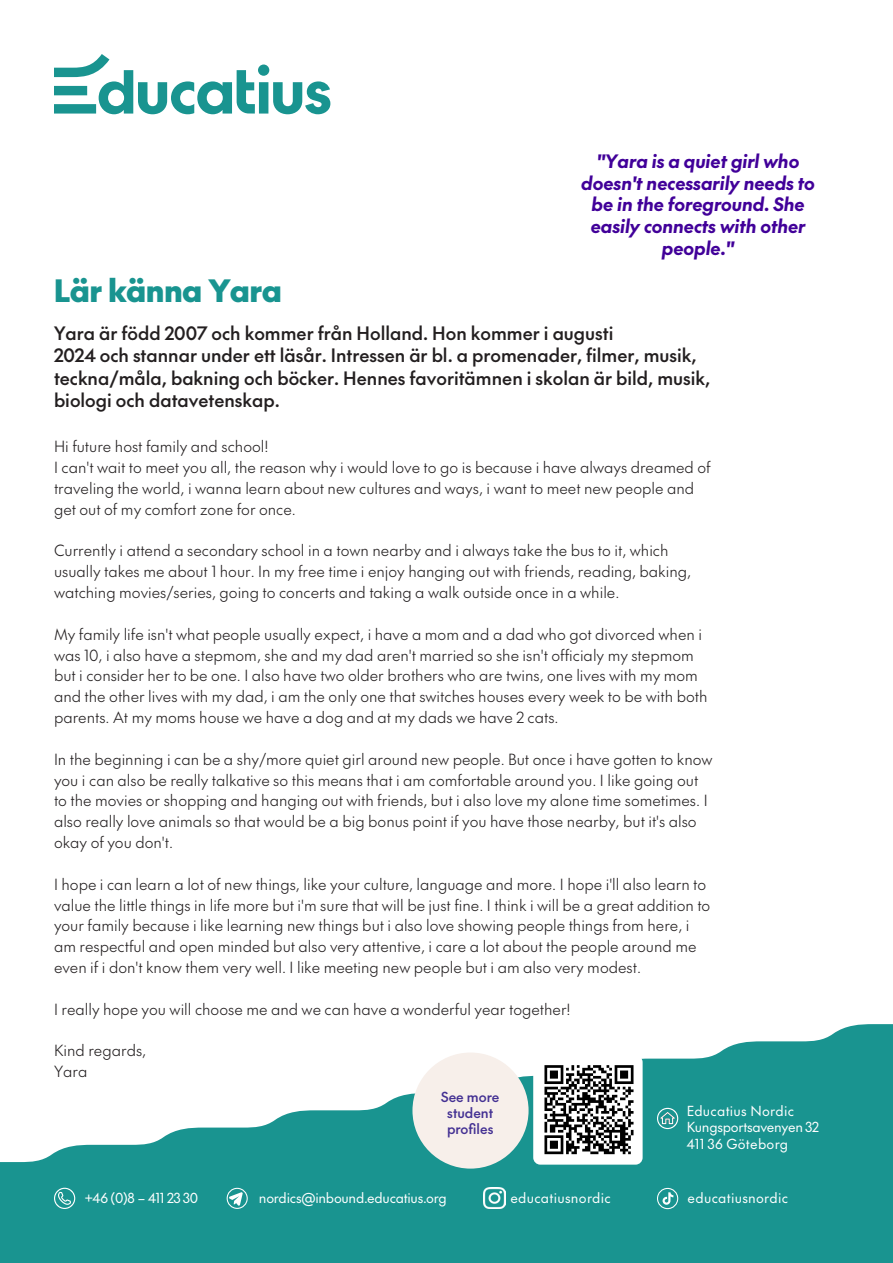
<style>
.page{position:relative;width:893px;height:1263px;background:#fff}
.page>*{position:absolute;margin:0;border:0;box-sizing:border-box;transform-origin:0 0}
.t1{font:900 30px "The Future";color:#199490}
.t2{font:500 18px/22.5px "The Future";color:#231f20}
.t3{font:italic 700 18px/21.6px "The Future";color:#410099;text-align:center}
.t4{font:300 15px/20.9px "The Future";color:#231f20}
.School_state_green{font:13.5px/16.5px "The Future";letter-spacing:-.02em;color:#fff}
.School_state_green-2{font:13.5px "The Future";letter-spacing:.005em;color:#fff}
.School_state_green-3{font:500 13.5px/15.8px "The Future";color:#443193;text-align:center}
</style>
<div class="page">
<svg style="left:54px;top:54px;width:276px;height:60px"></svg>
<svg style="left:0;top:1024px;width:893px;height:239px;fill:#199490"></svg>
<svg style="left:657px;top:1108px;width:21px;height:21px"></svg>
<img style="left:660px;top:1112px;width:15px;height:12px">
<svg style="left:54px;top:1188px;width:21px;height:21px"></svg>
<img style="left:484px;top:1188px;width:21px;height:21px">
<svg style="left:663px;top:1192px;width:10px;height:13px"></svg>
<div style="left:657px;top:1188px;width:21px;height:21px;border:1px solid #fff;border-radius:50%"></div>
<div style="left:227px;top:1188px;width:21px;height:21px;border:1px solid #fff;border-radius:50%"></div>
<svg style="left:229px;top:1192px;width:14px;height:14px"></svg>
<div style="left:412px;top:1052px;width:117px;height:116px;background:#f7efea;border-radius:50%"></div>
<img style="left:533px;top:1055px;width:110px;height:109px">
<p class="t3" style="left:581px;top:150px;width:235px">"Yara is a quiet girl who doesn't necessarily needs to be in the foreground. She easily connects with other people."</p>
<p class="t1" style="left:54px;top:269px;width:229px">Lär känna Yara</p>
<p class="t2" style="left:54px;top:321px;width:658px">Yara är född 2007 och kommer från Holland. Hon kommer i augusti<br>2024 och stannar under ett läsår. Intressen är bl. a promenader, filmer, musik, teckna/måla, bakning och böcker. Hennes favoritämnen i skolan är bild, musik, biologi och datavetenskap.</p>
<p class="t4" style="left:54px;top:436px;width:658px">Hi future host family and school!<br>I can't wait to meet you all, the reason why i would love to go is because i have always dreamed of traveling the world, i wanna learn about new cultures and ways, i want to meet new people and get out of my comfort zone for once.</p>
<p class="t4" style="left:54px;top:540px;width:639px">Currently i attend a secondary school in a town nearby and i always take the bus to it, which usually takes me about 1 hour. In my free time i enjoy hanging out with friends, reading, baking, watching movies/series, going to concerts and taking a walk outside once in a while.</p>
<p class="t4" style="left:54px;top:623px;width:655px">My family life isn't what people usually expect, i have a mom and a dad who got divorced when i was 10, i also have a stepmom, she and my dad aren't married so she isn't officialy my stepmom but i consider her to be one. I also have two older brothers who are twins, one lives with my mom and the other lives with my dad, i am the only one that switches houses every week to be with both parents. At my moms house we have a dog and at my dads we have 2 cats.</p>
<p class="t4" style="left:54px;top:748px;width:660px">In the beginning i can be a shy/more quiet girl around new people. But once i have gotten to know you i can also be really talkative so this means that i am comfortable around you. I like going out to the movies or shopping and hanging out with friends, but i also love my alone time sometimes. I also really love animals so that would be a big bonus point if you have those nearby, but it's also okay of you don't.</p>
<p class="t4" style="left:54px;top:873px;width:658px">I hope i can learn a lot of new things, like your culture, language and more. I hope i'll also learn to value the little things in life more but i'm sure that will be just fine. I think i will be a great addition to your family because i like learning new things but i also love showing people things from here, i am respectful and open minded but also very attentive, i care a lot about the people around me even if i don't know them very well. I like meeting new people but i am also very modest.</p>
<p class="t4" style="left:54px;top:998px;width:518px">I really hope you will choose me and we can have a wonderful year together!</p>
<p class="t4" style="left:54px;top:1040px;width:94px">Kind regards,<br>Yara</p>
<p class="School_state_green-3" style="left:441px;top:1089px;width:60px">See more student profiles</p>
<p class="School_state_green" style="left:687px;top:1102px;width:134px">Educatius Nordic<br>Kungsportsavenyen 32</p>
<p class="School_state_green-2" style="left:687px;top:1134px;width:103px">411 36 Göteborg</p>
<p class="School_state_green-2" style="left:85px;top:1189px;width:115px">+46 (0)8 – 411 23 30</p>
<p class="School_state_green" style="left:259px;top:1189px;width:189px">nordics@inbound.educatius.org</p>
<p class="School_state_green-2" style="left:510px;top:1188px;width:102px">educatiusnordic</p>
<p class="School_state_green-2" style="left:688px;top:1188px;width:102px">educatiusnordic</p>
</div>
